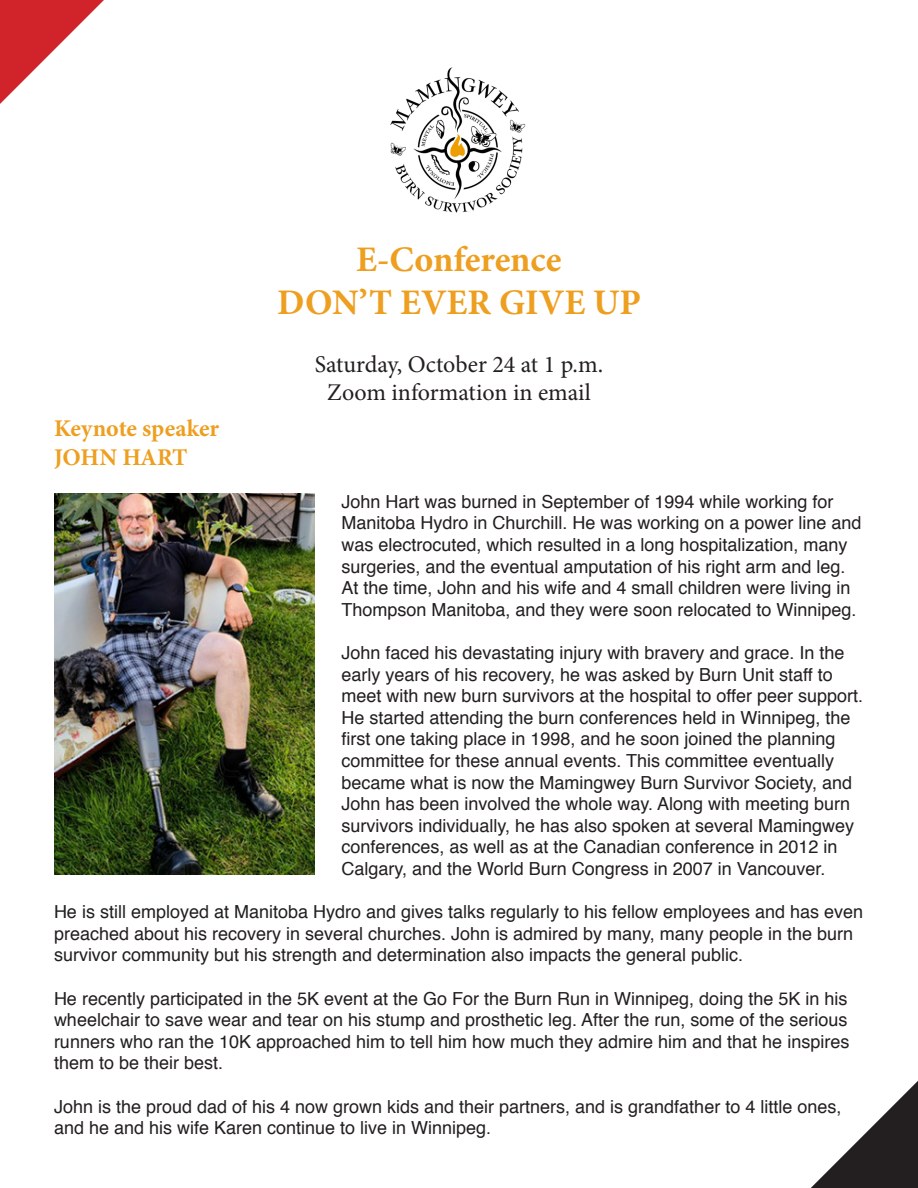
<style>
.page{position:relative;width:918px;height:1188px;background:#fff}
.page>*{position:absolute;margin:0;border:0;box-sizing:border-box;transform-origin:0 0}
.t1{font:700 36px "Minion Pro";color:#ee9f20}
.t2{font:24px "Minion Pro";color:#231f20}
.t3{font:700 24px "Minion Pro";color:#ee9f20}
.t4{font:18px/21.6px "Helvetica";color:#231f20}
</style>
<div class="page">
<svg style="left:0;top:0;width:104px;height:104px"></svg>
<svg style="left:811px;top:1081px;width:107px;height:107px"></svg>
<div style="left:54px;top:54px;width:810px;height:549px;background:#fff"></div>
<img style="left:54px;top:494px;width:260px;height:381px">
<img style="left:390px;top:67px;width:136px;height:146px">
<p class="t1" style="left:356px;top:234px;width:207px">E-Conference</p>
<p class="t1" style="left:277px;top:277px;width:365px">DON’T EVER GIVE UP</p>
<p class="t3" style="left:54px;top:411px;width:167px">Keynote speaker</p>
<p class="t3" style="left:54px;top:440px;width:135px">JOHN HART</p>
<p class="t2" style="left:315px;top:348px;width:290px">Saturday, October 24 at 1 p.m.</p>
<p class="t2" style="left:327px;top:377px;width:265px">Zoom information in email</p>
<p class="t4" style="left:341px;top:491px;width:522px">John Hart was burned in September of 1994 while working for Manitoba Hydro in Churchill. He was working on a power line and was electrocuted, which resulted in a long hospitalization, many surgeries, and the eventual amputation of his right arm and leg.<br>At the time, John and his wife and 4 small children were living in Thompson Manitoba, and they were soon relocated to Winnipeg.</p>
<p class="t4" style="left:341px;top:643px;width:523px">John faced his devastating injury with bravery and grace. In the early years of his recovery, he was asked by Burn Unit staff to meet with new burn survivors at the hospital to offer peer support.<br>He started attending the burn conferences held in Winnipeg, the first one taking place in 1998, and he soon joined the planning committee for these annual events. This committee eventually became what is now the Mamingwey Burn Survivor Society, and John has been involved the whole way. Along with meeting burn survivors individually, he has also spoken at several Mamingwey conferences, as well as at the Canadian conference in 2012 in Calgary, and the World Burn Congress in 2007 in Vancouver.</p>
<p class="t4" style="left:54px;top:902px;width:811px">He is still employed at Manitoba Hydro and gives talks regularly to his fellow employees and has even preached about his recovery in several churches. John is admired by many, many people in the burn survivor community but his strength and determination also impacts the general public.</p>
<p class="t4" style="left:54px;top:988px;width:797px;text-align:justify">He recently participated in the 5K event at the Go For the Burn Run in Winnipeg, doing the 5K in his wheelchair to save wear and tear on his stump and prosthetic leg. After the run, some of the serious runners who ran the 10K approached him to tell him how much they admire him and that he inspires them to be their best.</p>
<p class="t4" style="left:54px;top:1096px;width:789px">John is the proud dad of his 4 now grown kids and their partners, and is grandfather to 4 little ones, and he and his wife Karen continue to live in Winnipeg.</p>
</div>
